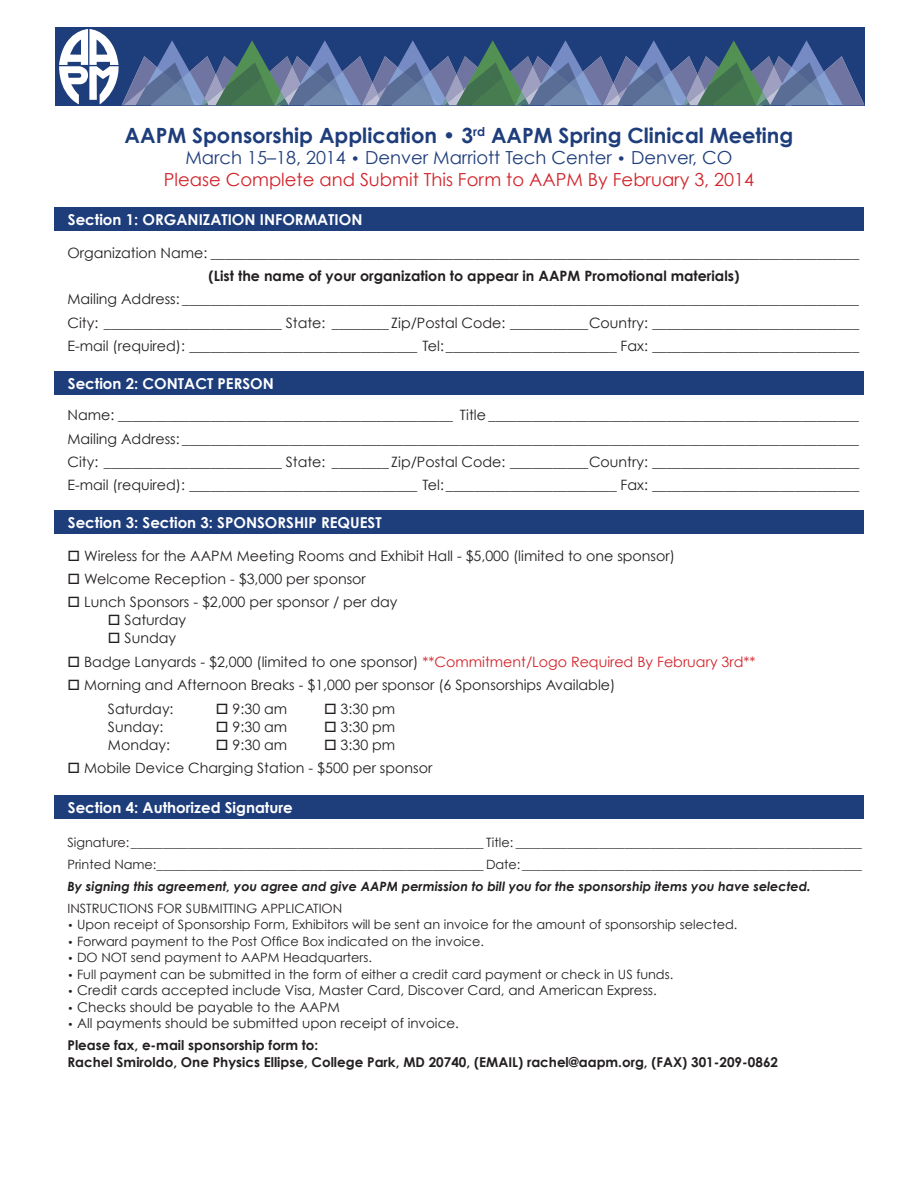
<style>
.page{position:relative;width:918px;height:1188px;background:#fff}
.page>*{position:absolute;margin:0;border:0;box-sizing:border-box;transform-origin:0 0}
.t1{font:700 21px "Century Gothic";color:#1e3d7b}
.t2{font:18px/21.6px "Century Gothic";color:#d1232a;text-align:center}
.t3{font:700 15px "Century Gothic";color:#fff}
.t4{font:14.25px/23.4px "Century Gothic";color:#231f20;text-align:justify}
.t5{font:700 14.25px "Century Gothic";color:#231f20}
.t6{font:13.5px/21.9px "Century Gothic";color:#231f20}
.t7{font:700 13.5px "Century Gothic";color:#231f20}
.t8{font:12.9px/21.9px "Century Gothic";color:#231f20}
.t9{font:italic 700 12.9px "Century Gothic";color:#231f20}
.s1{font-weight:400}
.s2{color:#1e3d7b}
.s3{font-size:15px;color:#1e3d7b}
.s4{color:#d1232a}
.s5{font-size:10.05px}
.s6{font-weight:700}
</style>
<div class="page">
<div style="left:55px;top:27px;width:809px;height:78px;background:#1e3d7b"></div>
<svg style="left:59px;top:29px;width:805px;height:76px"></svg>
<div style="left:54px;top:208px;width:810px;height:23px;background:#1e3d7b"></div>
<div style="left:54px;top:795px;width:810px;height:24px;background:#1e3d7b"></div>
<div style="left:54px;top:372px;width:810px;height:23px;background:#1e3d7b"></div>
<div style="left:54px;top:510px;width:810px;height:24px;background:#1e3d7b"></div>
<h1 class="t1" style="left:125px;top:122px;width:670px">AAPM Sponsorship Application <span class="s1">•</span> 3<sup>rd</sup> AAPM Spring Clinical Meeting</h1>
<p class="t2" style="left:164px;top:147px;width:592px"><span class="s2">March 15–18, 2014</span> <span class="s3">•</span> <span class="s2">Denver Marriott Tech Center</span> <span class="s3">•</span> <span class="s2">Denver, CO<br></span>Please Complete and Submit This Form to AAPM By February 3, 2014</p>
<p class="t3" style="left:68px;top:210px;width:296px">Section 1: ORGANIZATION INFORMATION</p>
<p class="t4" style="left:68px;top:241px;width:793px">Organization Name: ___________________________________________________________________________________________</p>
<p class="t5" style="left:209px;top:267px;width:532px">(List the name of your organization to appear in AAPM Promotional materials)</p>
<p class="t4" style="left:67px;top:287px;width:793px">Mailing Address: _______________________________________________________________________________________________ City: _________________________ State: ________ Zip/Postal Code: ___________Country: _____________________________ E-mail (required): ________________________________ Tel: ________________________ Fax: _____________________________</p>
<p class="t3" style="left:68px;top:374px;width:208px">Section 2: CONTACT PERSON</p>
<p class="t4" style="left:68px;top:403px;width:793px">Name: _______________________________________________ Title ____________________________________________________ Mailing Address: _______________________________________________________________________________________________ City: _________________________ State: ________ Zip/Postal Code: ___________Country: _____________________________ E-mail (required): ________________________________ Tel: ________________________ Fax: _____________________________</p>
<p class="t3" style="left:68px;top:513px;width:315px">Section 3: Section 3: SPONSORSHIP REQUEST</p>
<p class="t4" style="left:68px;top:544px;width:609px">□ Wireless for the AAPM Meeting Rooms and Exhibit Hall - $5,000 (limited to one sponsor)</p>
<p class="t4" style="left:68px;top:567px;width:300px">□ Welcome Reception - $3,000 per sponsor</p>
<p class="t4" style="left:68px;top:590px;width:332px">□ Lunch Sponsors - $2,000 per sponsor / per day</p>
<p class="t4" style="left:108px;top:608px;width:80px">□ Saturday</p>
<p class="t4" style="left:108px;top:626px;width:70px">□ Sunday</p>
<p class="t4" style="left:68px;top:650px;width:690px">□ Badge Lanyards - $2,000 (limited to one sponsor) <span class="s4">**Commitment/Logo Required By February 3rd**</span></p>
<p class="t4" style="left:108px;top:673px;width:509px;text-indent:-40px">□ Morning and Afternoon Breaks - $1,000 per sponsor (6 Sponsorships Available)<br>Saturday:</p>
<p class="t4" style="left:216px;top:697px;width:73px">□ 9:30 am</p>
<p class="t4" style="left:324px;top:697px;width:73px">□ 3:30 pm</p>
<p class="t4" style="left:108px;top:715px;width:57px">Sunday:</p>
<p class="t4" style="left:216px;top:715px;width:73px">□ 9:30 am</p>
<p class="t4" style="left:324px;top:715px;width:73px">□ 3:30 pm</p>
<p class="t4" style="left:108px;top:733px;width:64px">Monday:</p>
<p class="t4" style="left:216px;top:733px;width:73px">□ 9:30 am</p>
<p class="t4" style="left:324px;top:733px;width:73px">□ 3:30 pm</p>
<p class="t4" style="left:68px;top:756px;width:366px">□ Mobile Device Charging Station - $500 per sponsor</p>
<p class="t3" style="left:68px;top:798px;width:226px">Section 4: Authorized Signature</p>
<p class="t8" style="left:68px;top:831px;width:796px">Signature: _______________________________________________________ Title: ______________________________________________________<br>Printed Name: ___________________________________________________ Date: _____________________________________________________</p>
<p class="t9" style="left:68px;top:878px;width:745px">By signing this agreement, you agree and give AAPM permission to bill you for the sponsorship items you have selected.</p>
<p class="t8" style="left:68px;top:897px;width:276px">INSTRUCTIONS FOR SUBMITTING APPLICATION</p>
<p class="t8" style="left:68px;top:914px;width:671px"><span class="s5">•</span> Upon receipt of Sponsorship Form, Exhibitors will be sent an invoice for the amount of sponsorship selected.</p>
<p class="t8" style="left:68px;top:930px;width:418px"><span class="s5">•</span> Forward payment to the Post Office Box indicated on the invoice.</p>
<p class="t8" style="left:68px;top:947px;width:306px"><span class="s5">•</span> DO NOT send payment to AAPM Headquarters.</p>
<p class="t8" style="left:68px;top:963px;width:607px"><span class="s5">•</span> Full payment can be submitted in the form of either a credit card payment or check in US funds.</p>
<p class="t6" style="left:68px;top:979px;width:591px"><span class="s5">•</span> Credit cards accepted include Visa, Master Card, Discover Card, and American Express.</p>
<p class="t6" style="left:68px;top:996px;width:274px"><span class="s5">•</span> Checks should be payable to the AAPM</p>
<p class="t6" style="left:67px;top:1012px;width:393px"><span class="s5">•</span> All payments should be submitted upon receipt of invoice.<br><span class="s6">Please fax, e-mail sponsorship form to:</span></p>
<p class="t7" style="left:67px;top:1053px;width:712px">Rachel Smiroldo, One Physics Ellipse, College Park, MD 20740, (EMAIL) rachel@aapm.org, (FAX) 301-209-0862</p>
</div>
